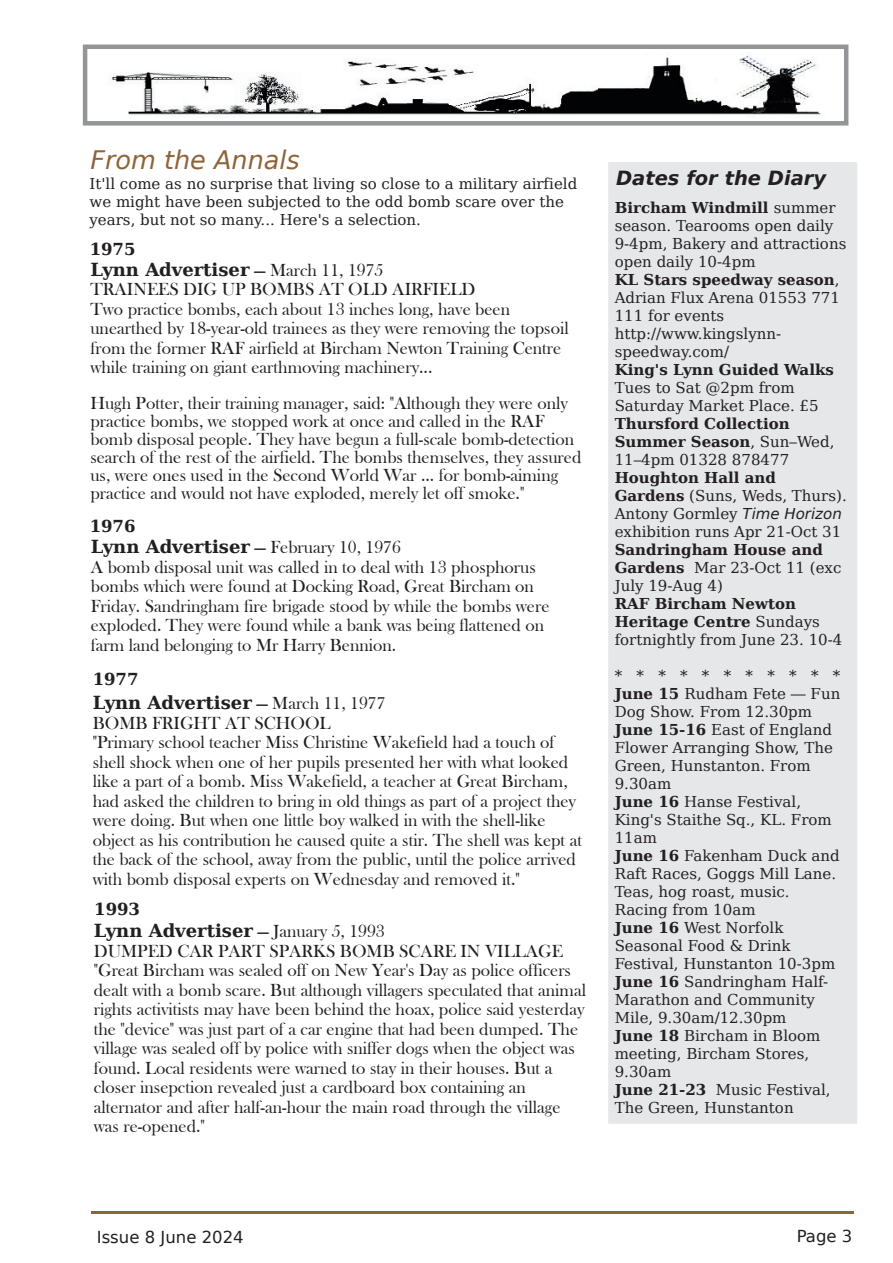
<style>
.page{position:relative;width:893px;height:1263px;background:#fff}
.page>*{position:absolute;margin:0;border:0;box-sizing:border-box;transform-origin:0 0}
.t1{font:italic 25.5px "Bitstream Vera Sans";color:#8e6338}
.t2{font:italic 700 19.5px "Bitstream Vera Sans";color:#231f20}
.t3{font:18px/19.5px "Bask Old Face";color:#231f20}
.t4{font:700 18px "Bitstream Vera Serif";color:#231f20}
.t5{font:16.5px "Bitstream Vera Sans";color:#231f20}
.t6{font:700 16.5px "Bitstream Vera Serif";color:#231f20}
.t7{font:15px/18px "Bitstream Vera Serif";color:#231f20}
.t8{font:700 15px/18px "Bitstream Vera Serif";color:#231f20}
.s1{font-family:"Bask Old Face";font-weight:400}
.s2{font-family:"Bitstream Vera Serif";font-weight:700}
.s3{font-weight:700}
.s4{font-weight:400}
.s5{font-family:"Bitstream Vera Sans";font-style:italic}
</style>
<div class="page">
<div style="left:83px;top:45px;width:765px;height:81px;border:4px solid #939598"></div>
<hr style="left:91px;top:1212px;width:762px;height:2px;background:#8e6338">
<img style="left:111px;top:52px;width:710px;height:65px">
<div style="left:607px;top:161px;width:251px;height:964px;background:#e6e7e9"></div>
<div style="left:606px;top:161px;width:252px;height:964px;border:2px solid #fff"></div>
<h1 class="t1" style="left:90px;top:145px;width:211px">From the Annals</h1>
<p class="t7" style="left:89px;top:175px;width:489px">It'll come as no surprise that living so close to a military airfield we might have been subjected to the odd bomb scare over the years, but not so many... Here's a selection.</p>
<p class="t6" style="left:90px;top:239px;width:47px">1975</p>
<p class="t4" style="left:90px;top:259px;width:294px">Lynn Advertiser <span class="s1">— March 11, 1975</span></p>
<p class="t3" style="left:90px;top:281px;width:480px">TRAINEES DIG UP BOMBS AT OLD AIRFIELD<br>Two practice bombs, each about 13 inches long, have been unearthed by 18-year-old trainees as they were removing the topsoil from the former RAF airfield at Bircham Newton Training Centre while training on giant earthmoving machinery...</p>
<p class="t3" style="left:90px;top:396px;width:492px;line-height:18px">Hugh Potter, their training manager, said: "Although they were only practice bombs, we stopped work at once and called in the RAF bomb disposal people. They have begun a full-scale bomb-detection search of the rest of the airfield. The bombs themselves, they assured us, were ones used in the Second World War ... for bomb-aiming practice and would not have exploded, merely let off smoke."</p>
<p class="t6" style="left:90px;top:517px;width:47px">1976</p>
<p class="t3" style="left:91px;top:539px;width:460px"><span class="s2">Lynn Advertiser</span> — February 10, 1976<br>A bomb disposal unit was called in to deal with 13 phosphorus bombs which were found at Docking Road, Great Bircham on Friday. Sandringham fire brigade stood by while the bombs were exploded. They were found while a bank was being flattened on farm land belonging to Mr Harry Bennion.</p>
<p class="t6" style="left:93px;top:670px;width:47px">1977</p>
<p class="t4" style="left:93px;top:692px;width:294px">Lynn Advertiser <span class="s1">— March 11, 1977</span></p>
<p class="t3" style="left:93px;top:714px;width:491px">BOMB FRIGHT AT SCHOOL<br>"Primary school teacher Miss Christine Wakefield had a touch of shell shock when one of her pupils presented her with what looked like a part of a bomb. Miss Wakefield, a teacher at Great Bircham, had asked the children to bring in old things as part of a project they were doing. But when one little boy walked in with the shell-like object as his contribution he caused quite a stir. The shell was kept at the back of the school, away from the public, until the police arrived with bomb disposal experts on Wednesday and removed it."</p>
<p class="t6" style="left:94px;top:899px;width:47px">1993</p>
<p class="t4" style="left:94px;top:920px;width:292px">Lynn Advertiser <span class="s1">— January 5, 1993</span></p>
<p class="t3" style="left:94px;top:942px;width:493px">DUMPED CAR PART SPARKS BOMB SCARE IN VILLAGE "Great Bircham was sealed off on New Year's Day as police officers dealt with a bomb scare. But although villagers speculated that animal rights activitists may have been behind the hoax, police said yesterday the "device" was just part of a car engine that had been dumped. The village was sealed off by police with sniffer dogs when the object was found. Local residents were warned to stay in their houses. But a closer insepction revealed just a cardboard box containing an alternator and after half-an-hour the main road through the village was re-opened."</p>
<p class="t2" style="left:616px;top:166px;width:212px">Dates for the Diary</p>
<p class="t7" style="left:614px;top:199px;width:233px"><span class="s3">Bircham Windmill</span> summer season. Tearooms open daily<br>9-4pm, Bakery and attractions open daily 10-4pm<br><span class="s3">KL Stars speedway season</span>,<br>Adrian Flux Arena 01553 771<br>111 for events http://www.kingslynn&shy;speedway.com/</p>
<p class="t8" style="left:614px;top:361px;width:221px">King's Lynn Guided Walks</p>
<p class="t7" style="left:614px;top:379px;width:205px">Tues to Sat @2pm from<br>Saturday Market Place. £5</p>
<p class="t8" style="left:614px;top:415px;width:221px">Thursford Collection<br>Summer Season<span class="s4">, Sun–Wed,<br>11–4pm 01328 878477</span></p>
<p class="t7" style="left:614px;top:469px;width:233px"><span class="s3">Houghton Hall and<br>Gardens</span> (Suns, Weds, Thurs).<br>Antony Gormley <span class="s5">Time Horizon </span>exhibition runs Apr 21-Oct 31</p>
<p class="t7" style="left:614px;top:541px;width:228px"><span class="s3">Sandringham House and<br>Gardens</span> Mar 23-Oct 11 (exc<br>July 19-Aug 4)</p>
<p class="t7" style="left:614px;top:595px;width:229px"><span class="s3">RAF Bircham Newton<br>Heritage Centre</span> Sundays fortnightly from June 23. 10-4</p>
<p class="t7" style="left:614px;top:667px;width:227px">***********<br><span class="s3">June 15</span> Rudham Fete — Fun<br>Dog Show. From 12.30pm<br><span class="s3">June 15-16</span> East of England<br>Flower Arranging Show, The<br>Green, Hunstanton. From<br>9.30am<br><span class="s3">June 16</span> Hanse Festival,<br>King's Staithe Sq., KL. From<br>11am<br><span class="s3">June 16</span> Fakenham Duck and<br>Raft Races, Goggs Mill Lane.<br>Teas, hog roast, music.<br>Racing from 10am<br><span class="s3">June 16</span> West Norfolk<br>Seasonal Food &amp; Drink<br>Festival, Hunstanton 10-3pm<br><span class="s3">June 16</span> Sandringham Half-<br>Marathon and Community<br>Mile, 9.30am/12.30pm<br><span class="s3">June 18</span> Bircham in Bloom meeting, Bircham Stores,<br>9.30am<br><span class="s3">June 21-23</span> Music Festival,<br>The Green, Hunstanton</p>
<p class="t5" style="left:97px;top:1228px;width:148px">Issue 8 June 2024</p>
<p class="t5" style="left:796px;top:1227px;width:57px">Page 3</p>
</div>
